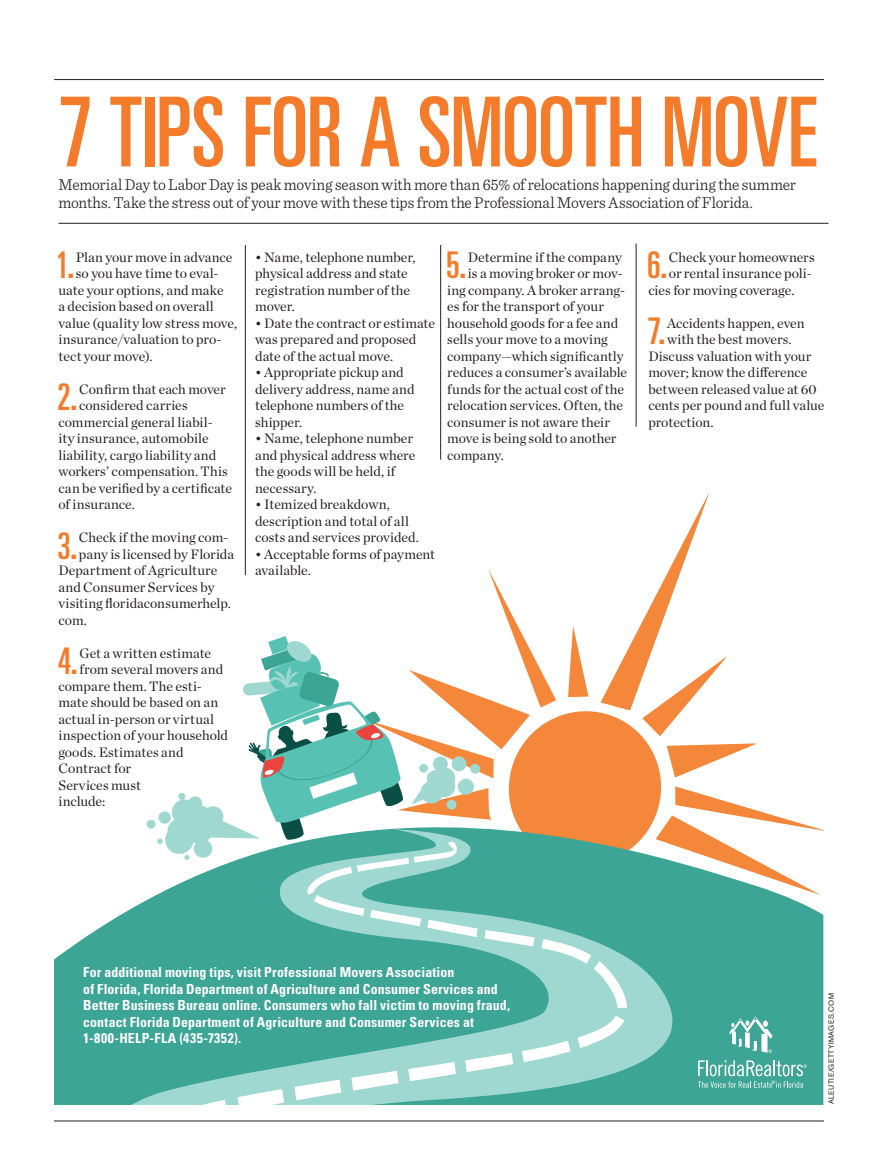
<style>
.page{position:relative;width:878px;height:1175px;background:#fff}
.page>*{position:absolute;margin:0;border:0;box-sizing:border-box;transform-origin:0 0}
.t1{font:ultra-condensed 96.6px "Univers LT Std";letter-spacing:-.01em;color:#f47b2a;scale:.95 1}
.t2{font:ultra-condensed 36.75px "Univers LT Std";color:#f47b2a}
.t3{font:300 16.5px/18px "Sentinel";letter-spacing:-.005em;color:#231f20;scale:.95 1}
.t4{font:13.8px/16.5px "Chronicle Deck";letter-spacing:.005em;color:#231f20}
.t5{font:700 condensed 13.8px/16.5px "Univers LT Std";letter-spacing:.01em;color:#fff}
.t6{font:7.5px "Akzidenz Grotesk Std";letter-spacing:.045em;color:#231f20}
</style>
<div class="page">
<hr style="left:54px;top:1120px;width:770px;height:1px;background:#231f20">
<hr style="left:54px;top:79px;width:770px;height:1px;background:#231f20">
<div style="left:752px;top:895px;width:71px;height:209px;background:#3ca595"></div>
<svg style="left:54px;top:895px;width:698px;height:209px;background:#52afa1"></svg>
<svg style="left:129px;top:895px;width:498px;height:209px;background:#66baae"></svg>
<svg style="left:146px;top:491px;width:678px;height:404px"></svg>
<hr style="left:58px;top:223px;width:770px;height:1px;background:#231f20">
<hr style="left:245px;top:245px;width:1px;height:330px;background:#231f20">
<hr style="left:440px;top:245px;width:1px;height:214px;background:#231f20">
<hr style="left:635px;top:243px;width:1px;height:183px;background:#231f20">
<svg style="left:729px;top:1016px;width:43px;height:36px"></svg>
<svg style="left:698px;top:1060px;width:108px;height:27px;background:#6abaae"></svg>
<h1 class="t1" style="left:58px;top:77px;width:799px">7 TIPS FOR A SMOOTH MOVE</h1>
<p class="t3" style="left:58px;top:175px;width:777px">Memorial Day to Labor Day is peak moving season with more than 65% of relocations happening during the summer months. Take the stress out of your move with these tips from the Professional Movers Association of Florida.</p>
<h2 class="t2" style="left:56px;top:244px;width:20px">1.</h2>
<p class="t4" style="left:76px;top:248px;width:158px">Plan your move in advance</p>
<p class="t4" style="left:76px;top:264px;width:144px">so you have time to eval-</p>
<p class="t4" style="left:58px;top:281px;width:167px">uate your options, and make</p>
<p class="t4" style="left:58px;top:297px;width:157px">a decision based on overall</p>
<p class="t4" style="left:58px;top:314px;width:180px">value (quality low stress move,</p>
<p class="t4" style="left:58px;top:330px;width:165px">insurance/valuation to pro-</p>
<p class="t4" style="left:58px;top:347px;width:95px">tect your move).</p>
<h2 class="t2" style="left:57px;top:376px;width:22px">2.</h2>
<p class="t4" style="left:79px;top:380px;width:148px">Confirm that each mover</p>
<p class="t4" style="left:79px;top:396px;width:110px">considered carries</p>
<p class="t4" style="left:58px;top:413px;width:156px">commercial general liabil-</p>
<p class="t4" style="left:58px;top:429px;width:152px">ity insurance, automobile</p>
<p class="t4" style="left:58px;top:446px;width:159px">liability, cargo liability and</p>
<p class="t4" style="left:58px;top:462px;width:171px">workers’ compensation. This</p>
<p class="t4" style="left:58px;top:479px;width:175px">can be verified by a certificate</p>
<p class="t4" style="left:58px;top:495px;width:78px">of insurance.</p>
<h2 class="t2" style="left:57px;top:525px;width:22px">3.</h2>
<p class="t4" style="left:79px;top:528px;width:151px">Check if the moving com-</p>
<p class="t4" style="left:79px;top:545px;width:157px">pany is licensed by Florida</p>
<p class="t4" style="left:58px;top:561px;width:160px">Department of Agriculture</p>
<p class="t4" style="left:58px;top:578px;width:157px">and Consumer Services by</p>
<p class="t4" style="left:58px;top:594px;width:174px">visiting floridaconsumerhelp.</p>
<p class="t4" style="left:58px;top:611px;width:30px">com.</p>
<h2 class="t2" style="left:58px;top:640px;width:22px">4.</h2>
<p class="t4" style="left:79px;top:644px;width:133px">Get a written estimate</p>
<p class="t4" style="left:79px;top:660px;width:145px">from several movers and</p>
<p class="t4" style="left:58px;top:677px;width:145px">compare them. The esti-</p>
<p class="t4" style="left:58px;top:693px;width:161px">mate should be based on an</p>
<p class="t4" style="left:58px;top:710px;width:157px">actual in-person or virtual</p>
<p class="t4" style="left:58px;top:726px;width:171px">inspection of your household</p>
<p class="t4" style="left:58px;top:743px;width:126px">goods. Estimates and</p>
<p class="t4" style="left:58px;top:759px;width:74px">Contract for</p>
<p class="t4" style="left:58px;top:776px;width:84px">Services must</p>
<p class="t4" style="left:58px;top:792px;width:48px">include:</p>
<p class="t4" style="left:255px;top:248px;width:162px">• Name, telephone number, physical address and state registration number of the mover.</p>
<p class="t4" style="left:255px;top:314px;width:181px">• Date the contract or estimate was prepared and proposed date of the actual move.</p>
<p class="t4" style="left:255px;top:363px;width:161px">• Appropriate pickup and delivery address, name and telephone numbers of the shipper.</p>
<p class="t4" style="left:255px;top:429px;width:162px">• Name, telephone number and physical address where the goods will be held, if necessary.</p>
<p class="t4" style="left:255px;top:495px;width:165px">• Itemized breakdown, description and total of all costs and services provided.</p>
<p class="t4" style="left:255px;top:545px;width:181px">• Acceptable forms of payment available.</p>
<h2 class="t2" style="left:446px;top:244px;width:22px">5.</h2>
<p class="t4" style="left:468px;top:248px;width:155px">Determine if the company</p>
<p class="t4" style="left:468px;top:264px;width:156px">is a moving broker or mov-</p>
<p class="t4" style="left:447px;top:281px;width:179px">ing company. A broker arrang-</p>
<p class="t4" style="left:447px;top:297px;width:158px">es for the transport of your</p>
<p class="t4" style="left:447px;top:314px;width:172px">household goods for a fee and</p>
<p class="t4" style="left:447px;top:330px;width:162px">sells your move to a moving</p>
<p class="t4" style="left:447px;top:347px;width:178px">company—which significantly</p>
<p class="t4" style="left:447px;top:363px;width:181px">reduces a consumer’s available</p>
<p class="t4" style="left:447px;top:380px;width:178px">funds for the actual cost of the</p>
<p class="t4" style="left:447px;top:396px;width:177px">relocation services. Often, the</p>
<p class="t4" style="left:447px;top:413px;width:164px">consumer is not aware their</p>
<p class="t4" style="left:447px;top:429px;width:171px">move is being sold to another</p>
<p class="t4" style="left:447px;top:446px;width:58px">company.</p>
<h2 class="t2" style="left:647px;top:244px;width:22px">6.</h2>
<p class="t4" style="left:669px;top:248px;width:147px">Check your homeowners</p>
<p class="t4" style="left:669px;top:264px;width:144px">or rental insurance poli-</p>
<p class="t4" style="left:648px;top:281px;width:148px">cies for moving coverage.</p>
<h2 class="t2" style="left:647px;top:310px;width:19px">7.</h2>
<p class="t4" style="left:667px;top:314px;width:139px">Accidents happen, even</p>
<p class="t4" style="left:667px;top:330px;width:126px">with the best movers.</p>
<p class="t4" style="left:648px;top:347px;width:164px">Discuss valuation with your</p>
<p class="t4" style="left:648px;top:363px;width:161px">mover; know the difference</p>
<p class="t4" style="left:648px;top:380px;width:170px">between released value at 60</p>
<p class="t4" style="left:648px;top:396px;width:177px">cents per pound and full value</p>
<p class="t4" style="left:648px;top:413px;width:67px">protection.</p>
<p class="t5" style="left:83px;top:964px;width:428px">For additional moving tips, visit Professional Movers Association<br>of Florida, Florida Department of Agriculture and Consumer Services and Better Business Bureau online. Consumers who fall victim to moving fraud, contact Florida Department of Agriculture and Consumer Services at 1-800-HELP-FLA (435-7352).</p>
<p class="t6" style="left:826px;top:1104px;width:112px;rotate:-90deg">ALEUTIE/GETTYIMAGES.COM</p>
</div>
